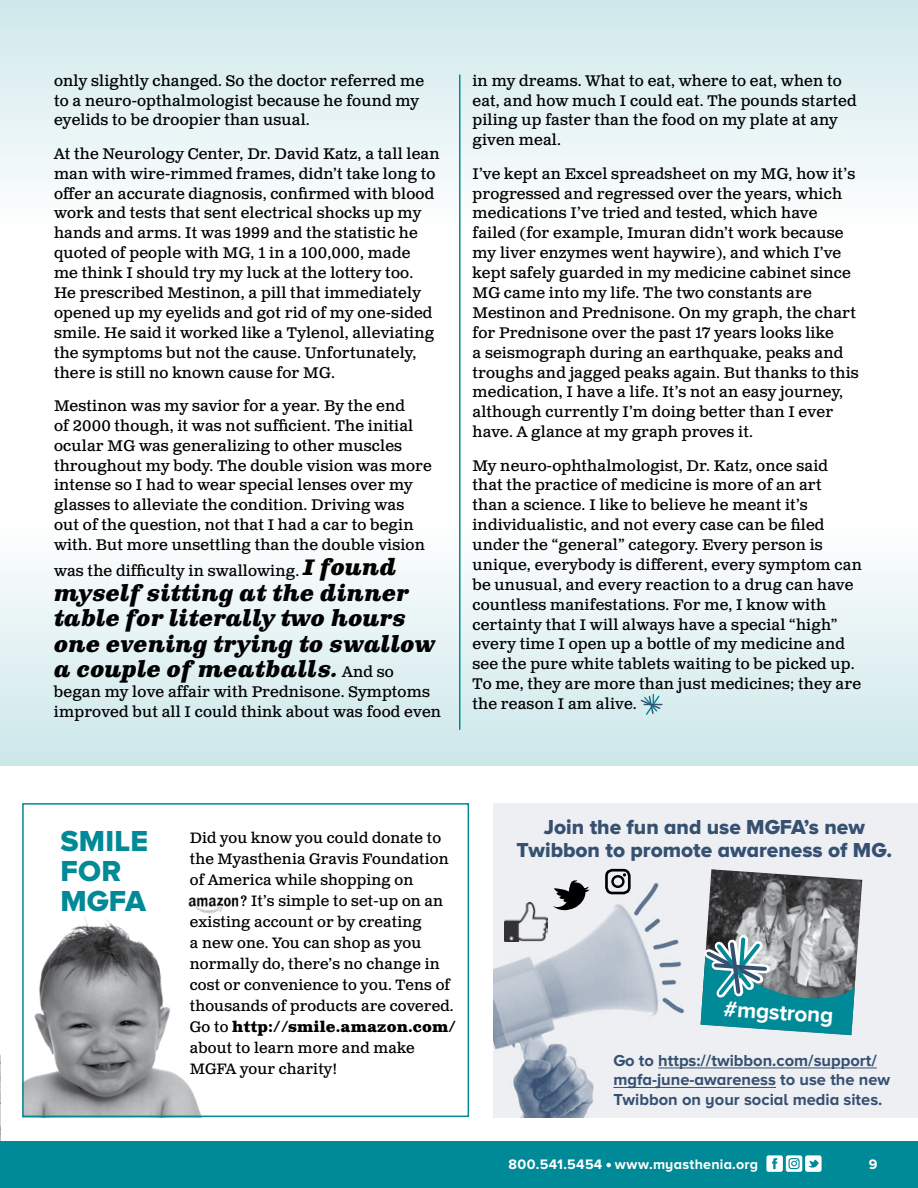
<style>
.page{position:relative;width:918px;height:1188px;background:#fff}
.page>*{position:absolute;margin:0;border:0;box-sizing:border-box;transform-origin:0 0}
.t1{font:30px/30px "Proxima Nova A Extrabld";letter-spacing:.01em;color:#008996}
.t2{font:italic 700 22.5px/25.5px "Clarendon Text Pro";letter-spacing:-.01em;color:#000}
.t3{font:700 22.5px "Proxima Nova A";color:#fff}
.t4{font:21px/22.5px "Proxima Nova A Extrabld";color:#365072;text-align:center}
.t5{font:700 16.5px/19.5px "Proxima Nova A";color:#365072}
.t6{font:15.3px/20px "Clarendon Text Pro";letter-spacing:.01em;color:#000}
.t7{font:15px/21px "Clarendon Text Pro";letter-spacing:.01em;color:#000}
.t8{font:700 14.25px "Proxima Nova A";letter-spacing:.02em;color:#fff}
.s1{font-weight:700;font-style:italic;font-size:22.5px}
.s2{font-weight:400;font-style:normal;font-size:15.3px}
.s3{font-weight:700}
</style>
<div class="page">
<div style="left:0;top:524px;width:918px;height:241px;background:linear-gradient(to bottom,#fefefe,#cce7ea)"></div>
<div style="left:0;top:0;width:918px;height:228px;background:linear-gradient(to bottom,#cee8eb,#fdfefe)"></div>
<svg style="left:640px;top:694px;width:23px;height:21px"></svg>
<img style="left:0;top:640px;width:1px;height:501px">
<hr style="left:459px;top:75px;width:1px;height:654px;background:#008996">
<img style="left:25px;top:916px;width:176px;height:198px">
<div style="left:22px;top:803px;width:447px;height:314px;border:2px solid #008996"></div>
<img style="left:188px;top:897px;width:51px;height:17px">
<img style="left:493px;top:803px;width:425px;height:314px">
<hr style="left:658px;top:1068px;width:219px;height:1px;background:#365072">
<hr style="left:613px;top:1087px;width:163px;height:1px;background:#365072">
<img style="left:504px;top:903px;width:44px;height:38px">
<svg style="left:552px;top:880px;width:38px;height:33px"></svg>
<img style="left:701px;top:869px;width:161px;height:166px">
<svg style="left:700px;top:932px;width:155px;height:103px;background:#619ba3"></svg>
<div style="left:605px;top:869px;width:26px;height:25px;border:3px solid #000;border-radius:6px"></div>
<div style="left:611px;top:875px;width:14px;height:13px;border:2px solid #000;border-radius:50%"></div>
<svg style="left:623px;top:873px;width:3px;height:4px"></svg>
<div style="left:0;top:1141px;width:918px;height:47px;background:#008996"></div>
<svg style="left:606px;top:1163px;width:5px;height:4px"></svg>
<div style="left:766px;top:1155px;width:17px;height:17px;background:#fff;border-radius:2px"></div>
<svg style="left:772px;top:1158px;width:5px;height:11px"></svg>
<svg style="left:786px;top:1155px;width:16px;height:17px"></svg>
<div style="left:805px;top:1155px;width:17px;height:17px;background:#fff;border-radius:2px"></div>
<svg style="left:808px;top:1160px;width:11px;height:8px"></svg>
<div style="left:789px;top:1158px;width:11px;height:11px;border:1px solid #008996;border-radius:3px"></div>
<svg style="left:791px;top:1160px;width:7px;height:6px"></svg>
<p class="t6" style="left:54px;top:71px;width:372px">only slightly changed. So the doctor referred me to a neuro-opthalmologist because he found my eyelids to be droopier than usual.</p>
<p class="t6" style="left:54px;top:144px;width:387px">At the Neurology Center, Dr. David Katz, a tall lean man with wire-rimmed frames, didn’t take long to offer an accurate diagnosis, confirmed with blood work and tests that sent electrical shocks up my hands and arms. It was 1999 and the statistic he quoted of people with MG, 1 in a 100,000, made<br>me think I should try my luck at the lottery too.<br>He prescribed Mestinon, a pill that immediately opened up my eyelids and got rid of my one-sided smile. He said it worked like a Tylenol, alleviating the symptoms but not the cause. Unfortunately, there is still no known cause for MG.</p>
<p class="t6" style="left:54px;top:396px;width:379px">Mestinon was my savior for a year. By the end<br>of 2000 though, it was not sufficient. The initial ocular MG was generalizing to other muscles throughout my body. The double vision was more intense so I had to wear special lenses over my glasses to alleviate the condition. Driving was out of the question, not that I had a car to begin with. But more unsettling than the double vision</p>
<p class="t6" style="left:54px;top:561px;width:344px">was the difficulty in swallowing. <span class="s1">I found</span></p>
<h2 class="t2" style="left:54px;top:582px;width:383px">myself sitting at the dinner table for literally two hours one evening trying to swallow a couple of meatballs. <span class="s2">And so</span></h2>
<p class="t6" style="left:54px;top:683px;width:389px">began my love affair with Prednisone. Symptoms improved but all I could think about was food even</p>
<p class="t6" style="left:473px;top:71px;width:386px">in my dreams. What to eat, where to eat, when to eat, and how much I could eat. The pounds started piling up faster than the food on my plate at any given meal.</p>
<p class="t6" style="left:473px;top:164px;width:388px">I’ve kept an Excel spreadsheet on my MG, how it’s progressed and regressed over the years, which medications I’ve tried and tested, which have failed (for example, Imuran didn’t work because my liver enzymes went haywire), and which I’ve kept safely guarded in my medicine cabinet since MG came into my life. The two constants are Mestinon and Prednisone. On my graph, the chart for Prednisone over the past 17 years looks like<br>a seismograph during an earthquake, peaks and troughs and jagged peaks again. But thanks to this medication, I have a life. It’s not an easy journey, although currently I’m doing better than I ever have. A glance at my graph proves it.</p>
<p class="t6" style="left:473px;top:456px;width:391px">My neuro-ophthalmologist, Dr. Katz, once said that the practice of medicine is more of an art<br>than a science. I like to believe he meant it’s individualistic, and not every case can be filed under the “general” category. Every person is unique, everybody is different, every symptom can be unusual, and every reaction to a drug can have countless manifestations. For me, I know with certainty that I will always have a special “high” every time I open up a bottle of my medicine and see the pure white tablets waiting to be picked up.<br>To me, they are more than just medicines; they are the reason I am alive.</p>
<h1 class="t1" style="left:60px;top:826px;width:89px">SMILE<br>FOR<br>MGFA</h1>
<p class="t7" style="left:190px;top:828px;width:260px">Did you know you could donate to the Myasthenia Gravis Foundation of America while shopping on</p>
<p class="t7" style="left:190px;top:891px;width:268px;text-indent:50px">? It’s simple to set-up on an existing account or by creating<br>a new one. You can shop as you normally do, there’s no change in cost or convenience to you. Tens of thousands of products are covered.<br>Go to <span class="s3">http://smile.amazon.com/ </span>about to learn more and make<br>MGFA your charity!</p>
<h3 class="t4" style="left:517px;top:815px;width:377px">Join the fun and use MGFA’s new<br>Twibbon to promote awareness of MG.</h3>
<h2 class="t3" style="left:725px;top:995px;width:112px;rotate:4deg">#mgstrong</h2>
<p class="t5" style="left:613px;top:1050px;width:278px">Go to https://twibbon.com/support/ mgfa-june-awareness to use the new<br>Twibbon on your social media sites.</p>
<p class="t8" style="left:509px;top:1156px;width:251px">800.541.5454 www.myasthenia.org</p>
<p class="t8" style="left:869px;top:1156px;width:10px">9</p>
</div>
